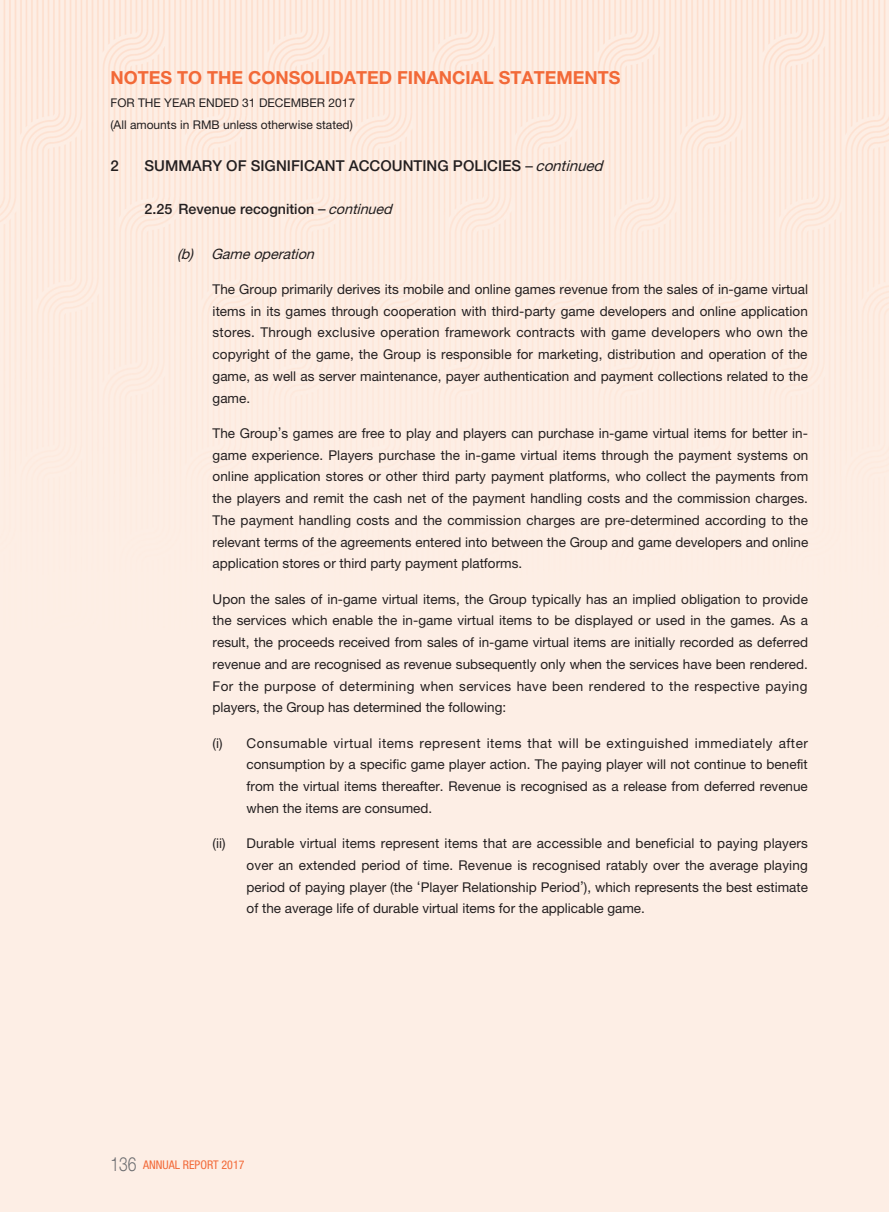
<style>
.page{position:relative;width:893px;height:1212px;background:#fff}
.page>*{position:absolute;margin:0;border:0;box-sizing:border-box;transform-origin:0 0}
.t1{font:700 18px "Helvetica Neue LT Std";color:#f26938}
._3__標題{font:500 15px "Helvetica Neue LT Std";color:#231f20}
._4__副標題{font:500 14.25px "Helvetica Neue LT Std";color:#231f20}
._5__副副標題{font:italic 14.25px "Helvetica Neue LT Std";color:#231f20}
._1__內文{font:13.5px/21.8px "Helvetica Neue LT Std";color:#231f20;text-align:justify}
.t2{font:12px/22.5px "Helvetica Neue LT Std";color:#231f20}
.t3{font:condensed 12px "Helvetica Neue LT Std";color:#f26938}
.s1{font-weight:400}
.s2{font-weight:400;font-style:italic}
.s3{font-weight:400;font-size:15px}
.s4{font-weight:300;font-stretch:normal;font-size:19.5px;color:#6c6d70}
</style>
<div class="page">
<img style="left:0;top:0;width:889px;height:1212px">
<h1 class="t1" style="left:111px;top:67px;width:512px">NOTES TO THE CONSOLIDATED FINANCIAL STATEMENTS</h1>
<p class="t2" style="left:111px;top:91px;width:246px">FOR THE YEAR ENDED 31 DECEMBER 2017 (All amounts in RMB unless otherwise stated)</p>
<p class="_3__標題" style="left:111px;top:156px;width:10px">2</p>
<p class="_3__標題" style="left:145px;top:156px;width:464px">SUMMARY OF SIGNIFICANT ACCOUNTING POLICIES <span class="s1">–</span> <span class="s2">continued</span></p>
<p class="_4__副標題" style="left:145px;top:201px;width:253px">2.25 Revenue recognition <span class="s3">–</span> <span class="s2">continued</span></p>
<p class="_5__副副標題" style="left:177px;top:245px;width:143px">(b) Game operation</p>
<p class="_1__內文" style="left:213px;top:278px;width:597px">The Group primarily derives its mobile and online games revenue from the sales of in-game virtual items in its games through cooperation with third-party game developers and online application stores. Through exclusive operation framework contracts with game developers who own the copyright of the game, the Group is responsible for marketing, distribution and operation of the game, as well as server maintenance, payer authentication and payment collections related to the game.</p>
<p class="_1__內文" style="left:213px;top:422px;width:597px">The Group’s games are free to play and players can purchase in-game virtual items for better in&shy;game experience. Players purchase the in-game virtual items through the payment systems on online application stores or other third party payment platforms, who collect the payments from the players and remit the cash net of the payment handling costs and the commission charges.<br>The payment handling costs and the commission charges are pre-determined according to the relevant terms of the agreements entered into between the Group and game developers and online application stores or third party payment platforms.</p>
<p class="_1__內文" style="left:213px;top:588px;width:597px">Upon the sales of in-game virtual items, the Group typically has an implied obligation to provide the services which enable the in-game virtual items to be displayed or used in the games. As a result, the proceeds received from sales of in-game virtual items are initially recorded as deferred revenue and are recognised as revenue subsequently only when the services have been rendered.<br>For the purpose of determining when services have been rendered to the respective paying players, the Group has determined the following:</p>
<p class="_1__內文" style="left:247px;top:732px;width:563px;text-indent:-34px">(i) Consumable virtual items represent items that will be extinguished immediately after consumption by a specific game player action. The paying player will not continue to benefit from the virtual items thereafter. Revenue is recognised as a release from deferred revenue when the items are consumed.</p>
<p class="_1__內文" style="left:247px;top:832px;width:563px;text-indent:-34px">(ii) Durable virtual items represent items that are accessible and beneficial to paying players over an extended period of time. Revenue is recognised ratably over the average playing period of paying player (the ‘Player Relationship Period’), which represents the best estimate of the average life of durable virtual items for the applicable game.</p>
<p class="t3" style="left:111px;top:1157px;width:136px"><span class="s4">136</span> ANNUAL REPORT 2017</p>
</div>
